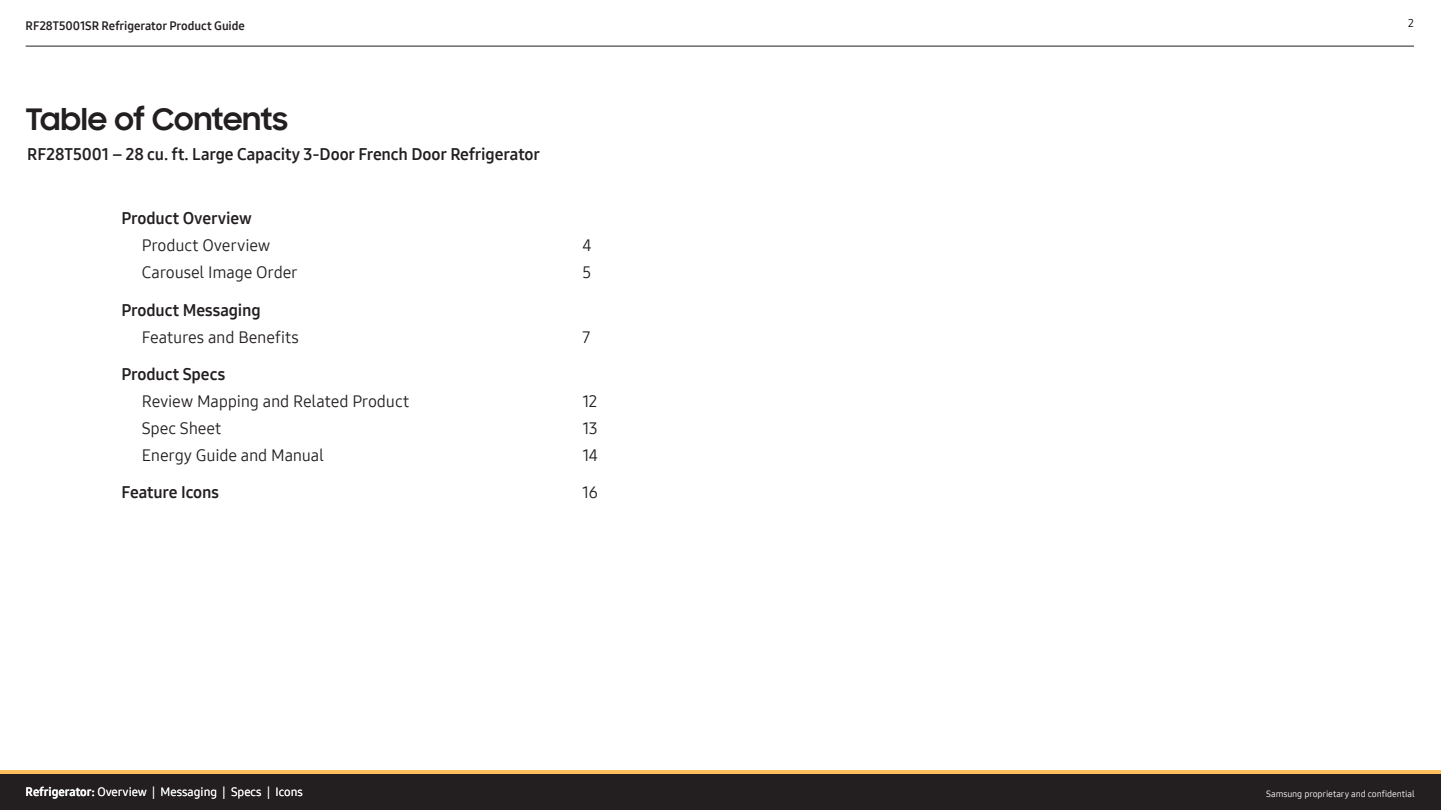
<style>
.page{position:relative;width:1441px;height:810px;background:#fff}
.page>*{position:absolute;margin:0;border:0;box-sizing:border-box;transform-origin:0 0}
.t1{font:700 30px "Samsung Sharp Sans";color:#231f20}
.t2{font:16.5px "Samsung One 400";letter-spacing:-.01em;color:#231f20}
.t3{font:16.5px "Samsung One 700";letter-spacing:-.01em;color:#231f20}
.t4{font:12px "Samsung One 400";color:#fff}
.t5{font:12px "Samsung One 700";letter-spacing:-.005em;color:#231f20}
.t6{font:11.25px "Samsung One 400";color:#040503}
.t7{font:9px "Samsung One 400";letter-spacing:-.01em;color:#fff}
.s1{font-family:"Samsung One 700"}
</style>
<div class="page">
<div style="left:0;top:773px;width:1440px;height:37px;background:#231f20"></div>
<hr style="left:0;top:770px;width:1440px;height:3px;background:#fdbe5d">
<hr style="left:26px;top:46px;width:1387px;height:1px;background:#231f20">
<p class="t5" style="left:26px;top:18px;width:221px">RF28T5001SR Refrigerator Product Guide</p>
<p class="t6" style="left:1407px;top:15px;width:7px">2</p>
<p class="t1" style="left:26px;top:97px;width:264px">Table of Contents</p>
<p class="t3" style="left:27px;top:143px;width:514px">RF28T5001 – 28 cu. ft. Large Capacity 3-Door French Door Refrigerator</p>
<p class="t3" style="left:122px;top:208px;width:132px">Product Overview</p>
<p class="t2" style="left:142px;top:235px;width:130px">Product Overview</p>
<p class="t2" style="left:582px;top:235px;width:11px">4</p>
<p class="t2" style="left:142px;top:262px;width:157px">Carousel Image Order</p>
<p class="t2" style="left:582px;top:262px;width:10px">5</p>
<p class="t3" style="left:122px;top:299px;width:141px">Product Messaging</p>
<p class="t2" style="left:142px;top:326px;width:159px">Features and Benefits</p>
<p class="t2" style="left:582px;top:326px;width:9px">7</p>
<p class="t3" style="left:122px;top:363px;width:105px">Product Specs</p>
<p class="t2" style="left:142px;top:390px;width:269px">Review Mapping and Related Product</p>
<p class="t2" style="left:582px;top:390px;width:17px">12</p>
<p class="t2" style="left:142px;top:417px;width:81px">Spec Sheet</p>
<p class="t2" style="left:582px;top:417px;width:17px">13</p>
<p class="t2" style="left:142px;top:444px;width:184px">Energy Guide and Manual</p>
<p class="t2" style="left:582px;top:444px;width:17px">14</p>
<p class="t3" style="left:122px;top:481px;width:99px">Feature Icons</p>
<p class="t2" style="left:582px;top:481px;width:17px">16</p>
<p class="t4" style="left:26px;top:784px;width:279px"><span class="s1">Refrigerator:</span> Overview | Messaging | Specs | Icons</p>
<p class="t7" style="left:1265px;top:787px;width:150px">Samsung proprietary and confidential</p>
</div>
